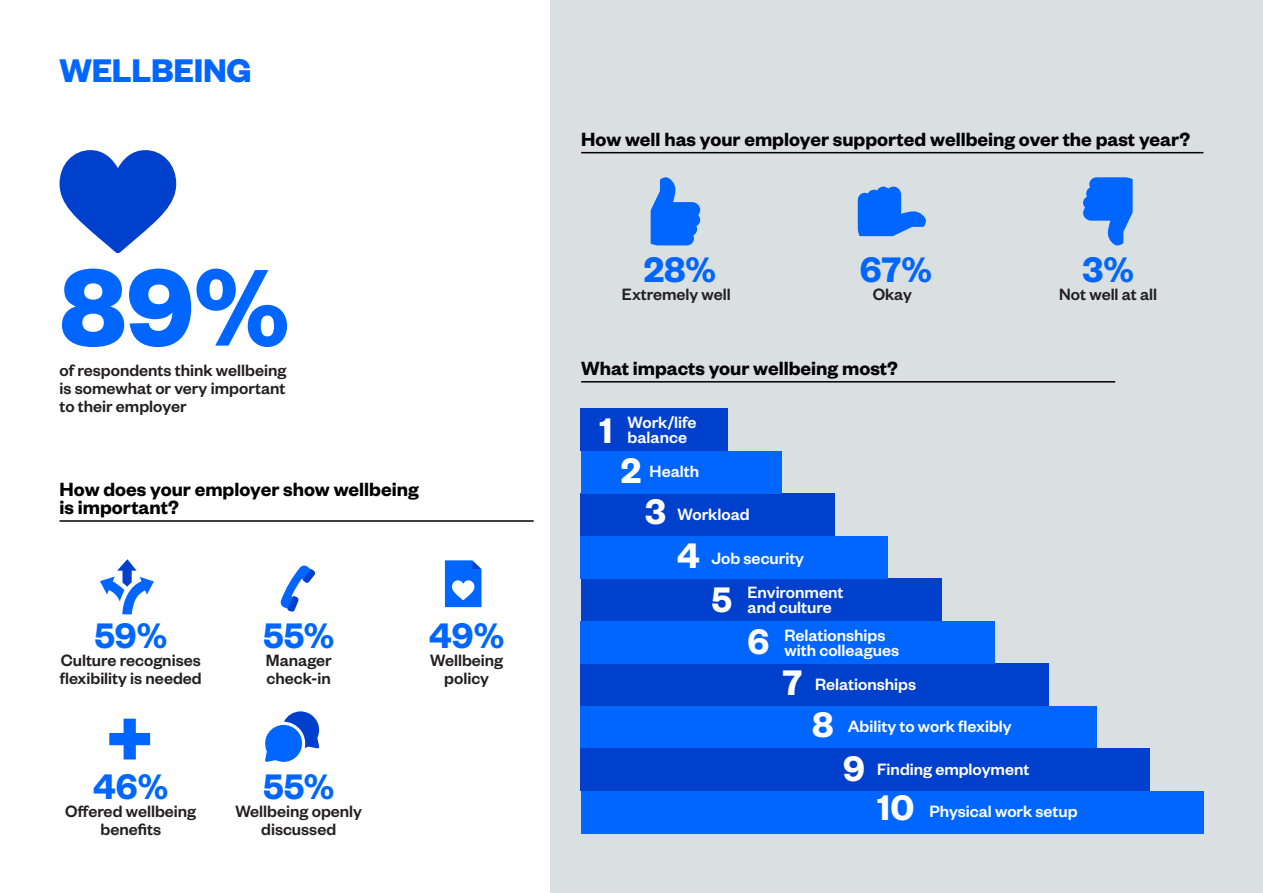
<style>
.page{position:relative;width:1263px;height:893px;background:#fff}
.page>*{position:absolute;margin:0;border:0;box-sizing:border-box;transform-origin:0 0}
.Stat_large{font:700 120px "Founders Grotesk";color:#06f}
.Stat_small{font:600 39px "Founders Grotesk";color:#06f}
.Stat_small-2{font:600 39px "Founders Grotesk";color:#fff}
.header_1{font:700 36px "Founders Grotesk";letter-spacing:-.01em;color:#06f}
.header_2{font:600 21px/18px "Founders Grotesk";color:#000}
.Stat_text_small{font:500 18px/18px "Founders Grotesk";color:#231f20;text-align:center}
.Stat_text_small-2{font:500 18px/15px "Founders Grotesk";color:#fff}
</style>
<div class="page">
<div style="left:551px;top:0;width:712px;height:893px;background:#dadfe1"></div>
<svg style="left:651px;top:177px;width:49px;height:68px"></svg>
<svg style="left:1083px;top:177px;width:50px;height:68px"></svg>
<svg style="left:858px;top:186px;width:68px;height:50px"></svg>
<svg style="left:60px;top:150px;width:116px;height:103px"></svg>
<svg style="left:265px;top:711px;width:54px;height:51px"></svg>
<div style="left:581px;top:663px;width:468px;height:43px;background:#0040cc"></div>
<div style="left:581px;top:706px;width:516px;height:42px;background:#06f"></div>
<div style="left:581px;top:748px;width:569px;height:43px;background:#0040cc"></div>
<div style="left:581px;top:791px;width:622px;height:42px;background:#06f"></div>
<div style="left:581px;top:621px;width:414px;height:42px;background:#06f"></div>
<div style="left:581px;top:578px;width:360px;height:43px;background:#0040cc"></div>
<div style="left:581px;top:536px;width:307px;height:42px;background:#06f"></div>
<div style="left:581px;top:493px;width:254px;height:43px;background:#0040cc"></div>
<div style="left:581px;top:451px;width:200px;height:42px;background:#06f"></div>
<div style="left:581px;top:408px;width:147px;height:43px;background:#0040cc"></div>
<hr style="left:581px;top:381px;width:534px;height:2px;background:#000">
<hr style="left:60px;top:520px;width:474px;height:2px;background:#000">
<hr style="left:581px;top:152px;width:622px;height:1px;background:#000">
<svg style="left:109px;top:719px;width:41px;height:40px"></svg>
<svg style="left:445px;top:560px;width:36px;height:47px"></svg>
<svg style="left:280px;top:565px;width:35px;height:47px"></svg>
<svg style="left:100px;top:559px;width:54px;height:55px"></svg>
<p class="header_1" style="left:60px;top:48px;width:194px">WELLBEING</p>
<p class="header_2" style="left:581px;top:129px;width:611px">How well has your employer supported wellbeing over the past year?</p>
<p class="Stat_small" style="left:644px;top:245px;width:74px">28%</p>
<p class="Stat_text_small" style="left:622px;top:284px;width:110px">Extremely well</p>
<p class="Stat_small" style="left:860px;top:245px;width:73px">67%</p>
<p class="Stat_text_small" style="left:873px;top:284px;width:41px">Okay</p>
<p class="Stat_small" style="left:1082px;top:245px;width:53px">3%</p>
<p class="Stat_text_small" style="left:1059px;top:284px;width:99px">Not well at all</p>
<p class="Stat_large" style="left:60px;top:231px;width:231px">89%</p>
<p class="Stat_text_small" style="left:60px;top:361px;width:228px;text-align:justify">of respondents think wellbeing is somewhat or very important to their employer</p>
<p class="header_2" style="left:581px;top:358px;width:318px">What impacts your wellbeing most?</p>
<p class="Stat_text_small-2" style="left:628px;top:413px;width:70px">Work/life balance</p>
<p class="Stat_text_small-2" style="left:649px;top:463px;width:51px">Health</p>
<p class="Stat_text_small-2" style="left:678px;top:505px;width:74px">Workload</p>
<p class="Stat_text_small-2" style="left:711px;top:550px;width:94px">Job security</p>
<p class="Stat_text_small-2" style="left:747px;top:584px;width:97px">Environment and culture</p>
<p class="Stat_text_small-2" style="left:784px;top:626px;width:116px">Relationships with colleagues</p>
<p class="Stat_text_small-2" style="left:815px;top:676px;width:102px">Relationships</p>
<p class="Stat_text_small-2" style="left:848px;top:718px;width:166px">Ability to work flexibly</p>
<p class="Stat_text_small-2" style="left:877px;top:761px;width:154px">Finding employment</p>
<p class="Stat_text_small-2" style="left:929px;top:803px;width:150px">Physical work setup</p>
<p class="Stat_small-2" style="left:600px;top:405px;width:15px">1</p>
<p class="Stat_small-2" style="left:621px;top:446px;width:22px">2</p>
<p class="header_2" style="left:60px;top:479px;width:361px">How does your employer show wellbeing is important?</p>
<p class="Stat_small-2" style="left:645px;top:487px;width:22px">3</p>
<p class="Stat_small-2" style="left:677px;top:531px;width:24px">4</p>
<p class="Stat_small-2" style="left:711px;top:575px;width:22px">5</p>
<p class="Stat_small" style="left:94px;top:610px;width:74px">59%</p>
<p class="Stat_text_small" style="left:60px;top:650px;width:144px;text-align:left">Culture recognises flexibility is needed</p>
<p class="Stat_small" style="left:263px;top:610px;width:72px">55%</p>
<p class="Stat_text_small" style="left:266px;top:650px;width:67px;text-align:left">Manager check-in</p>
<p class="Stat_small" style="left:429px;top:610px;width:76px">49%</p>
<p class="Stat_text_small" style="left:430px;top:650px;width:75px">Wellbeing policy</p>
<p class="Stat_small-2" style="left:747px;top:617px;width:23px">6</p>
<p class="Stat_small-2" style="left:782px;top:658px;width:21px">7</p>
<p class="Stat_small-2" style="left:812px;top:700px;width:23px">8</p>
<p class="Stat_small-2" style="left:843px;top:744px;width:23px">9</p>
<p class="Stat_small" style="left:93px;top:762px;width:76px">46%</p>
<p class="Stat_text_small" style="left:65px;top:801px;width:132px">Offered wellbeing benefits</p>
<p class="Stat_small" style="left:263px;top:762px;width:72px">55%</p>
<p class="Stat_text_small" style="left:235px;top:801px;width:128px">Wellbeing openly discussed</p>
<p class="Stat_small-2" style="left:877px;top:783px;width:39px">10</p>
</div>
